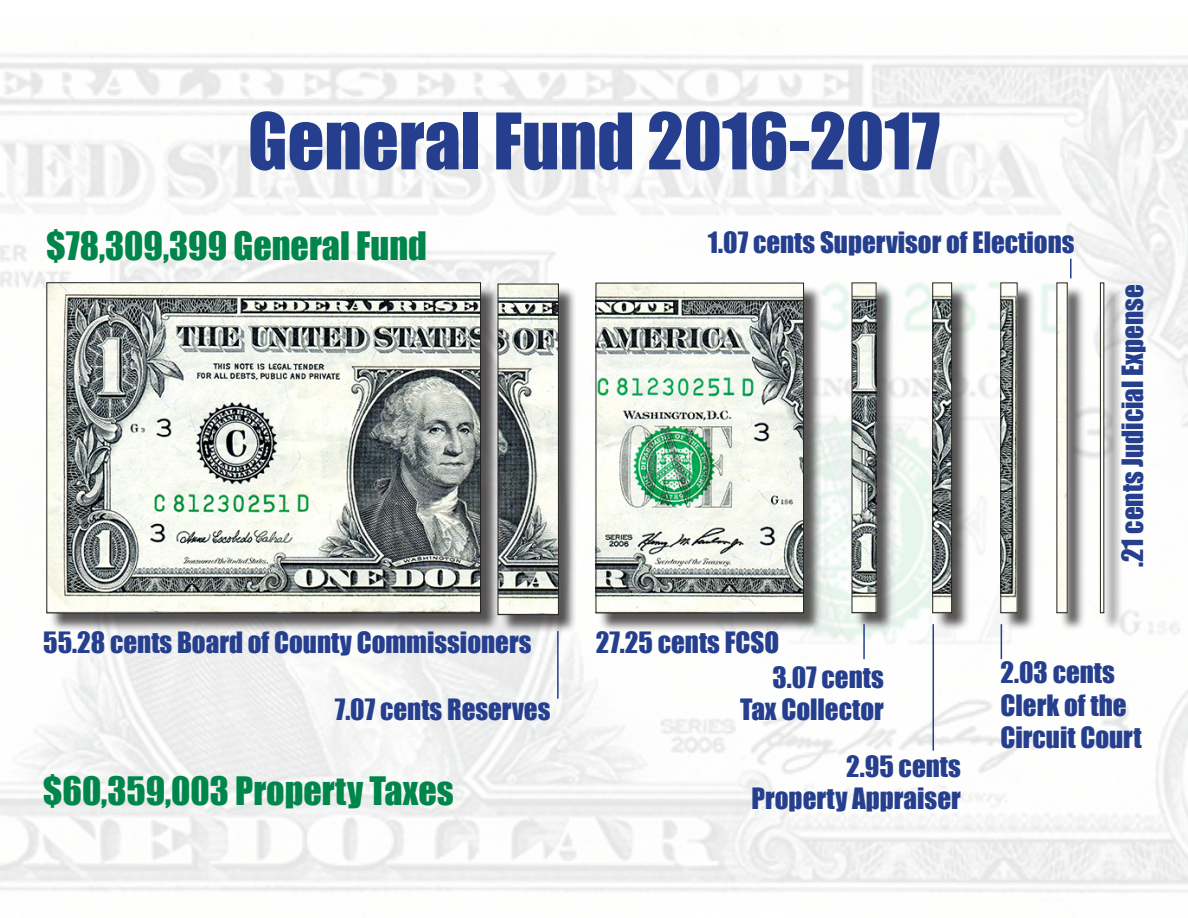
<style>
.page{position:relative;width:1188px;height:918px;background:#fff}
.page>*{position:absolute;margin:0;border:0;box-sizing:border-box;transform-origin:0 0}
.t1{font:72px "Impact";color:#253f8e}
.t2{font:36px "Impact";color:#00864b}
.t3{font:27px "Impact";color:#253f8e}
</style>
<div class="page">
<img style="left:0;top:53px;width:1188px;height:840px">
<div style="left:598px;top:285px;width:225px;height:347px;background:#231f20;opacity:.75"></div>
<img style="left:598px;top:285px;width:204px;height:326px">
<div style="left:596px;top:283px;width:208px;height:330px;border:1px solid #231f20"></div>
<div style="left:854px;top:285px;width:41px;height:347px;background:#231f20;opacity:.75"></div>
<img style="left:854px;top:285px;width:20px;height:326px">
<div style="left:852px;top:283px;width:24px;height:330px;border:1px solid #231f20"></div>
<div style="left:935px;top:285px;width:35px;height:347px;background:#231f20;opacity:.75"></div>
<img style="left:935px;top:285px;width:15px;height:326px">
<div style="left:933px;top:283px;width:19px;height:330px;border:1px solid #231f20"></div>
<div style="left:1003px;top:285px;width:33px;height:347px;background:#231f20;opacity:.75"></div>
<img style="left:1003px;top:285px;width:12px;height:326px">
<div style="left:1001px;top:283px;width:16px;height:330px;border:1px solid #231f20"></div>
<div style="left:1059px;top:285px;width:27px;height:347px;background:#231f20;opacity:.75"></div>
<img style="left:1059px;top:285px;width:6px;height:326px">
<div style="left:1102px;top:286px;width:21px;height:345px;background:#231f20;opacity:.75"></div>
<div style="left:1100px;top:283px;width:4px;height:330px;border:1px solid #231f20"></div>
<hr style="left:863px;top:624px;width:2px;height:35px;background:#253f8e">
<hr style="left:1001px;top:624px;width:1px;height:35px;background:#253f8e">
<hr style="left:933px;top:624px;width:1px;height:127px;background:#253f8e">
<svg style="left:1070px;top:259px;width:2px;height:19px"></svg>
<div style="left:49px;top:285px;width:450px;height:347px;background:#231f20;opacity:.75"></div>
<img style="left:49px;top:285px;width:430px;height:326px">
<div style="left:47px;top:283px;width:434px;height:330px;border:1px solid #231f20"></div>
<div style="left:500px;top:286px;width:77px;height:347px;background:#231f20;opacity:.75"></div>
<img style="left:500px;top:286px;width:57px;height:327px">
<div style="left:498px;top:284px;width:61px;height:331px;border:1px solid #231f20"></div>
<hr style="left:557px;top:631px;width:2px;height:68px;background:#253f8e">
<p class="t1" style="left:248px;top:85px;width:694px">General Fund 2016-2017</p>
<p class="t2" style="left:46px;top:218px;width:382px">$78,309,399 General Fund</p>
<p class="t3" style="left:708px;top:221px;width:368px">1.07 cents Supervisor of Elections</p>
<p class="t3" style="left:1112px;top:567px;width:284px;rotate:-90deg">.21 cents Judicial Expense</p>
<p class="t3" style="left:43px;top:621px;width:490px">55.28 cents Board of County Commissioners</p>
<p class="t3" style="left:596px;top:621px;width:185px">27.25 cents FCSO</p>
<p class="t3" style="left:772px;top:656px;width:113px">3.07 cents</p>
<p class="t3" style="left:740px;top:689px;width:145px">Tax Collector</p>
<p class="t3" style="left:846px;top:745px;width:116px">2.95 cents</p>
<p class="t3" style="left:752px;top:778px;width:211px">Property Appraiser</p>
<p class="t3" style="left:335px;top:689px;width:217px">7.07 cents Reserves</p>
<p class="t2" style="left:43px;top:763px;width:412px">$60,359,003 Property Taxes</p>
<p class="t3" style="left:1001px;top:652px;width:116px">2.03 cents</p>
<p class="t3" style="left:1001px;top:684px;width:128px">Clerk of the</p>
<p class="t3" style="left:1001px;top:717px;width:143px">Circuit Court</p>
</div>
